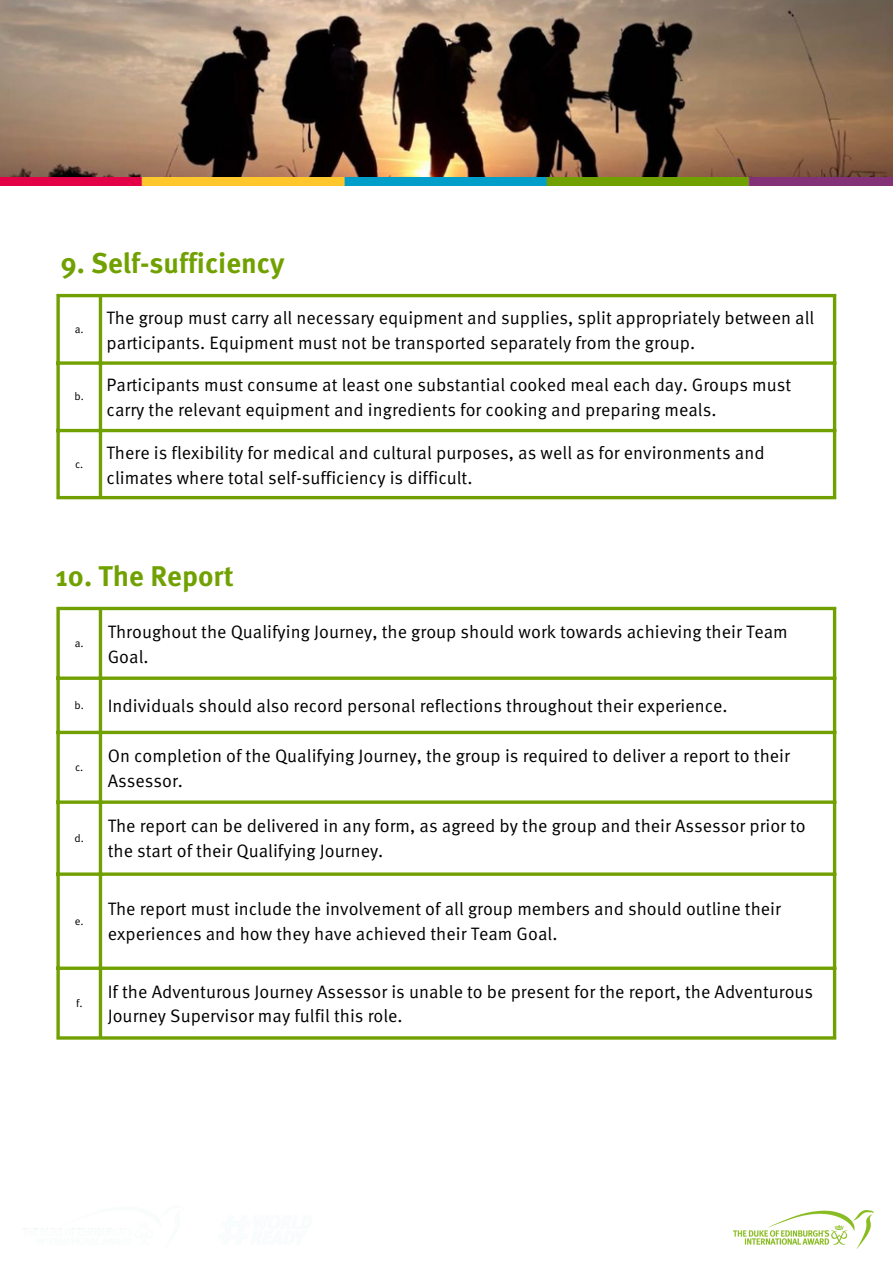
<style>
.page{position:relative;width:893px;height:1264px;background:#fff}
.page>*{position:absolute;margin:0;border:0;box-sizing:border-box;transform-origin:0 0}
.t1{font:700 28.5px "Meta OT";color:#71a100}
.t2{font:18px/24.8px "Meta OT Norm";color:#000}
.t3{font:10.95px "Meta OT Norm";color:#000}
</style>
<div class="page">
<svg style="left:56px;top:610px;width:4px;height:426px;background:#86af27"></svg>
<hr style="left:99px;top:610px;width:3px;height:426px;background:#71a100">
<svg style="left:832px;top:610px;width:4px;height:426px;background:#90b639"></svg>
<svg style="left:56px;top:606px;width:780px;height:4px;background:#8db332"></svg>
<svg style="left:56px;top:676px;width:780px;height:4px;background:#86af26"></svg>
<svg style="left:56px;top:730px;width:780px;height:4px;background:#8bb22f"></svg>
<hr style="left:56px;top:800px;width:780px;height:3px;background:#71a100">
<hr style="left:56px;top:872px;width:780px;height:3px;background:#71a100">
<hr style="left:56px;top:966px;width:780px;height:3px;background:#71a100">
<hr style="left:56px;top:1036px;width:780px;height:3px;background:#71a100">
<img style="left:733px;top:1210px;width:140px;height:38px">
<svg style="left:56px;top:297px;width:4px;height:199px"></svg>
<hr style="left:99px;top:297px;width:3px;height:199px;background:#71a100">
<svg style="left:832px;top:297px;width:4px;height:199px"></svg>
<hr style="left:56px;top:294px;width:780px;height:3px;background:#71a100">
<svg style="left:56px;top:361px;width:780px;height:4px;background:#86af26"></svg>
<hr style="left:56px;top:429px;width:780px;height:3px;background:#71a100">
<hr style="left:56px;top:496px;width:780px;height:3px;background:#71a100">
<img style="left:0;top:0;width:892px;height:186px">
<h1 class="t1" style="left:60px;top:240px;width:225px">9. Self-sufficiency</h1>
<p class="t3" style="left:75px;top:320px;width:10px">a.</p>
<p class="t3" style="left:75px;top:388px;width:11px">b.</p>
<p class="t3" style="left:75px;top:455px;width:10px">c.</p>
<p class="t2" style="left:107px;top:304px;width:709px">The group must carry all necessary equipment and supplies, split appropriately between all participants. Equipment must not be transported separately from the group.</p>
<p class="t2" style="left:107px;top:372px;width:686px">Participants must consume at least one substantial cooked meal each day. Groups must carry the relevant equipment and ingredients for cooking and preparing meals.</p>
<p class="t2" style="left:107px;top:439px;width:659px">There is flexibility for medical and cultural purposes, as well as for environments and climates where total self-sufficiency is difficult.</p>
<h1 class="t1" style="left:56px;top:553px;width:179px">10. The Report</h1>
<p class="t2" style="left:108px;top:618px;width:681px">Throughout the Qualifying Journey, the group should work towards achieving their Team<br>Goal.</p>
<p class="t2" style="left:75px;top:692px;width:654px"><sup>b.</sup> Individuals should also record personal reflections throughout their experience.</p>
<p class="t3" style="left:75px;top:634px;width:10px">a.</p>
<p class="t3" style="left:75px;top:758px;width:10px">c.</p>
<p class="t3" style="left:75px;top:829px;width:11px">d.</p>
<p class="t3" style="left:75px;top:912px;width:10px">e.</p>
<p class="t3" style="left:76px;top:994px;width:8px">f.</p>
<p class="t2" style="left:108px;top:742px;width:683px">On completion of the Qualifying Journey, the group is required to deliver a report to their<br>Assessor.</p>
<p class="t2" style="left:108px;top:812px;width:699px">The report can be delivered in any form, as agreed by the group and their Assessor prior to the start of their Qualifying Journey.</p>
<p class="t2" style="left:108px;top:895px;width:674px">The report must include the involvement of all group members and should outline their experiences and how they have achieved their Team Goal.</p>
<p class="t2" style="left:108px;top:978px;width:707px">If the Adventurous Journey Assessor is unable to be present for the report, the Adventurous<br>Journey Supervisor may fulfil this role.</p>
</div>
